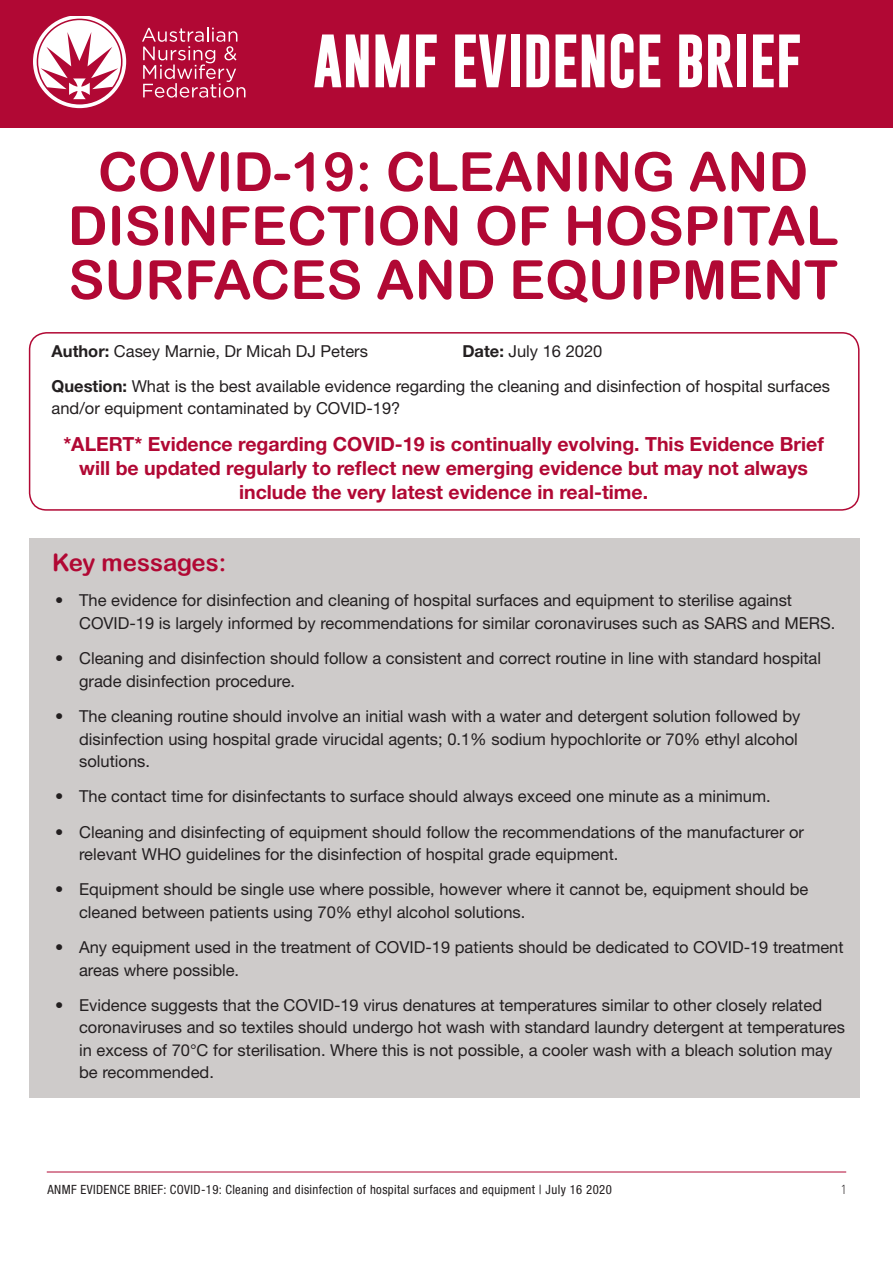
<style>
.page{position:relative;width:893px;height:1263px;background:#fff}
.page>*{position:absolute;margin:0;border:0;box-sizing:border-box;transform-origin:0 0}
.Body_copy{font:54px/54px "Arial Rounded MT Bold";color:#b10834;text-align:center}
.Body_copy-2{font:700 54px "Gobold";color:#fff}
.Bullet_points{font:24px "Arial Rounded MT Bold";color:#b10834}
.Body_copy-3{font:700 19.5px/24px "Helvetica Neue LT Std";color:#b10834;text-align:center}
.Body_copy-4{font:16.5px/22.5px "Helvetica Neue";color:#231f20}
.t1{font:condensed 12.75px "Helvetica Neue LT Std";letter-spacing:.03em;color:#231f20}
.t2{font:300 12.75px "DIN";color:#231f20}
.s1{font-family:"Helvetica Neue LT Std";font-weight:700}
</style>
<div class="page">
<hr style="left:47px;top:1171px;width:799px;height:1px;background:#b10834">
<div style="left:0;top:0;width:893px;height:128px;background:#b10834"></div>
<svg style="left:33px;top:16px;width:93px;height:92px"></svg>
<svg style="left:142px;top:27px;width:103px;height:71px"></svg>
<div style="left:29px;top:332px;width:830px;height:179px;border:2px solid #b10834;border-radius:17px"></div>
<div style="left:29px;top:539px;width:830px;height:559px;background:#cecbca"></div>
<p class="Body_copy-2" style="left:313px;top:26px;width:490px">ANMF EVIDENCE BRIEF</p>
<p class="Body_copy" style="left:68px;top:144px;width:772px">COVID-19: CLEANING AND<br>DISINFECTION OF HOSPITAL<br>SURFACES AND EQUIPMENT</p>
<p class="Body_copy-4" style="left:52px;top:339px;width:318px"><span class="s1">Author:</span> Casey Marnie, Dr Micah DJ Peters</p>
<p class="Body_copy-4" style="left:462px;top:339px;width:142px"><span class="s1">Date:</span> July 16 2020</p>
<p class="Body_copy-4" style="left:52px;top:374px;width:780px"><span class="s1">Question:</span> What is the best available evidence regarding the cleaning and disinfection of hospital surfaces and/or equipment contaminated by COVID-19?</p>
<p class="Body_copy-3" style="left:63px;top:432px;width:762px">*ALERT* Evidence regarding COVID-19 is continually evolving. This Evidence Brief will be updated regularly to reflect new emerging evidence but may not always include the very latest evidence in real-time.</p>
<p class="Bullet_points" style="left:52px;top:548px;width:176px">Key messages:</p>
<p class="Body_copy-4" style="left:79px;top:589px;width:758px;text-indent:-24px">• The evidence for disinfection and cleaning of hospital surfaces and equipment to sterilise against<br>COVID-19 is largely informed by recommendations for similar coronaviruses such as SARS and MERS.</p>
<p class="Body_copy-4" style="left:79px;top:647px;width:743px;text-indent:-24px">• Cleaning and disinfection should follow a consistent and correct routine in line with standard hospital grade disinfection procedure.</p>
<p class="Body_copy-4" style="left:79px;top:705px;width:723px;text-indent:-24px">• The cleaning routine should involve an initial wash with a water and detergent solution followed by disinfection using hospital grade virucidal agents; 0.1% sodium hypochlorite or 70% ethyl alcohol solutions.</p>
<p class="Body_copy-4" style="left:55px;top:785px;width:717px">• The contact time for disinfectants to surface should always exceed one minute as a minimum.</p>
<p class="Body_copy-4" style="left:79px;top:820px;width:726px;text-indent:-24px">• Cleaning and disinfecting of equipment should follow the recommendations of the manufacturer or relevant WHO guidelines for the disinfection of hospital grade equipment.</p>
<p class="Body_copy-4" style="left:79px;top:878px;width:731px;text-indent:-24px">• Equipment should be single use where possible, however where it cannot be, equipment should be cleaned between patients using 70% ethyl alcohol solutions.</p>
<p class="Body_copy-4" style="left:79px;top:936px;width:766px;text-indent:-24px">• Any equipment used in the treatment of COVID-19 patients should be dedicated to COVID-19 treatment areas where possible.</p>
<p class="Body_copy-4" style="left:79px;top:993px;width:767px;text-indent:-24px">• Evidence suggests that the COVID-19 virus denatures at temperatures similar to other closely related coronaviruses and so textiles should undergo hot wash with standard laundry detergent at temperatures in excess of 70°C for sterilisation. Where this is not possible, a cooler wash with a bleach solution may be recommended.</p>
<p class="t1" style="left:48px;top:1182px;width:566px">ANMF EVIDENCE BRIEF: COVID-19: Cleaning and disinfection of hospital surfaces and equipment | July 16 2020</p>
<p class="t2" style="left:840px;top:1182px;width:8px">1</p>
</div>
